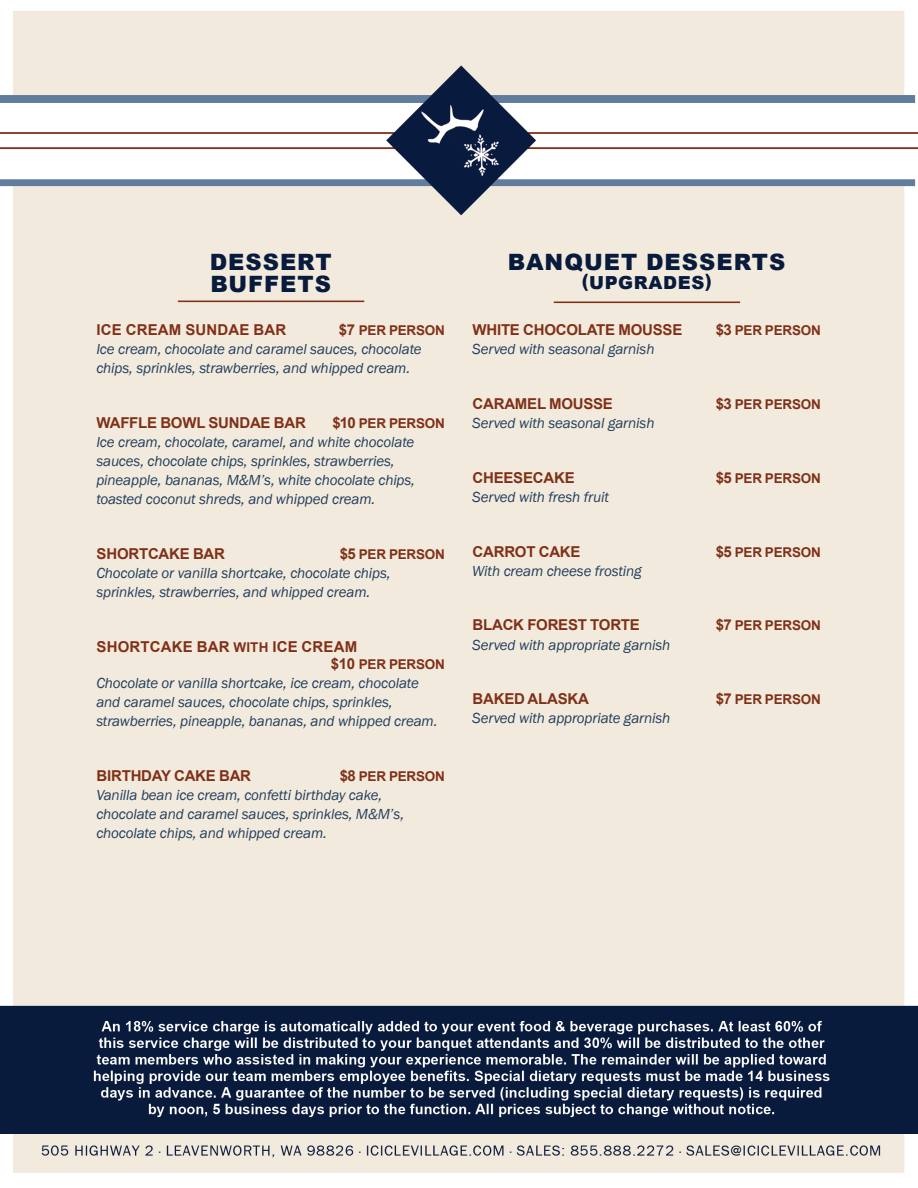
<style>
.page{position:relative;width:918px;height:1188px;background:#fff}
.page>*{position:absolute;margin:0;border:0;box-sizing:border-box;transform-origin:0 0}
.t1{font:900 22.5px "Arial";letter-spacing:.045em;color:#081b3d}
.t2{font:900 18px "Arial";letter-spacing:.035em;color:#081b3d}
.t3{font:italic 15px/19.2px "Franklin Gothic";letter-spacing:-.01em;color:#233e5e}
.t4{font:700 15px "Arial";letter-spacing:-.015em;color:#803018}
.t5{font:700 15px "Arial";letter-spacing:.01em;color:#803018}
.t6{font:700 13.5px "Arial";letter-spacing:-.015em;color:#803018}
.s1{font-size:15px}
.s2{font-size:13.5px}
</style>
<div class="page">
<img style="left:0;top:11px;width:918px;height:1162px">
<hr style="left:178px;top:301px;width:186px;height:1px;background:#803018">
<hr style="left:554px;top:302px;width:186px;height:1px;background:#803018">
<p class="t1" style="left:210px;top:245px;width:124px">DESSERT</p>
<p class="t1" style="left:211px;top:268px;width:122px">BUFFETS</p>
<p class="t5" style="left:97px;top:319px;width:191px">ICE CREAM SUNDAE BAR</p>
<p class="t6" style="left:339px;top:321px;width:108px"><span class="s1">$7</span> PER PERSON</p>
<p class="t3" style="left:96px;top:340px;width:327px">Ice cream, chocolate and caramel sauces, chocolate chips, sprinkles, strawberries, and whipped cream.</p>
<p class="t4" style="left:97px;top:412px;width:211px">WAFFLE BOWL SUNDAE BAR</p>
<p class="t6" style="left:332px;top:414px;width:114px"><span class="s1">$10</span> PER PERSON</p>
<p class="t3" style="left:96px;top:433px;width:320px">Ice cream, chocolate, caramel, and white chocolate sauces, chocolate chips, sprinkles, strawberries, pineapple, bananas, M&amp;M’s, white chocolate chips, toasted coconut shreds, and whipped cream.</p>
<p class="t4" style="left:97px;top:543px;width:130px">SHORTCAKE BAR</p>
<p class="t6" style="left:340px;top:545px;width:107px"><span class="s1">$5</span> PER PERSON</p>
<p class="t3" style="left:96px;top:564px;width:296px">Chocolate or vanilla shortcake, chocolate chips, sprinkles, strawberries, and whipped cream.</p>
<p class="t5" style="left:97px;top:636px;width:262px">SHORTCAKE BAR <span class="s2">WITH</span> ICE CREAM</p>
<p class="t6" style="left:331px;top:654px;width:116px"><span class="s1">$10</span> PER PERSON</p>
<p class="t3" style="left:96px;top:673px;width:324px">Chocolate or vanilla shortcake, ice cream, chocolate and caramel sauces, chocolate chips, sprinkles,</p>
<p class="t3" style="left:96px;top:712px;width:343px">strawberries, pineapple, bananas, and whipped cream.</p>
<p class="t4" style="left:97px;top:765px;width:156px">BIRTHDAY CAKE BAR</p>
<p class="t6" style="left:340px;top:767px;width:107px"><span class="s1">$8</span> PER PERSON</p>
<p class="t3" style="left:96px;top:786px;width:287px">Vanilla bean ice cream, confetti birthday cake,</p>
<p class="t3" style="left:96px;top:805px;width:309px">chocolate and caramel sauces, sprinkles, M&amp;M’s, chocolate chips, and whipped cream.</p>
<p class="t1" style="left:508px;top:245px;width:279px">BANQUET DESSERTS</p>
<p class="t2" style="left:582px;top:270px;width:132px">(UPGRADES)</p>
<p class="t4" style="left:473px;top:319px;width:211px">WHITE CHOCOLATE MOUSSE</p>
<p class="t6" style="left:716px;top:321px;width:107px"><span class="s1">$3</span> PER PERSON</p>
<p class="t3" style="left:472px;top:340px;width:184px">Served with seasonal garnish</p>
<p class="t4" style="left:473px;top:393px;width:142px">CARAMEL MOUSSE</p>
<p class="t6" style="left:716px;top:395px;width:107px"><span class="s1">$3</span> PER PERSON</p>
<p class="t3" style="left:472px;top:414px;width:184px">Served with seasonal garnish</p>
<p class="t4" style="left:473px;top:467px;width:104px">CHEESECAKE</p>
<p class="t6" style="left:716px;top:468px;width:107px"><span class="s1">$5</span> PER PERSON</p>
<p class="t3" style="left:472px;top:487px;width:138px">Served with fresh fruit</p>
<p class="t4" style="left:473px;top:541px;width:110px">CARROT CAKE</p>
<p class="t6" style="left:716px;top:542px;width:107px"><span class="s1">$5</span> PER PERSON</p>
<p class="t3" style="left:472px;top:561px;width:171px">With cream cheese frosting</p>
<p class="t4" style="left:473px;top:615px;width:169px">BLACK FOREST TORTE</p>
<p class="t6" style="left:716px;top:616px;width:107px"><span class="s1">$7</span> PER PERSON</p>
<p class="t3" style="left:472px;top:635px;width:200px">Served with appropriate garnish</p>
<p class="t4" style="left:473px;top:688px;width:118px">BAKED ALASKA</p>
<p class="t6" style="left:716px;top:690px;width:107px"><span class="s1">$7</span> PER PERSON</p>
<p class="t3" style="left:472px;top:709px;width:200px">Served with appropriate garnish</p>
</div>
